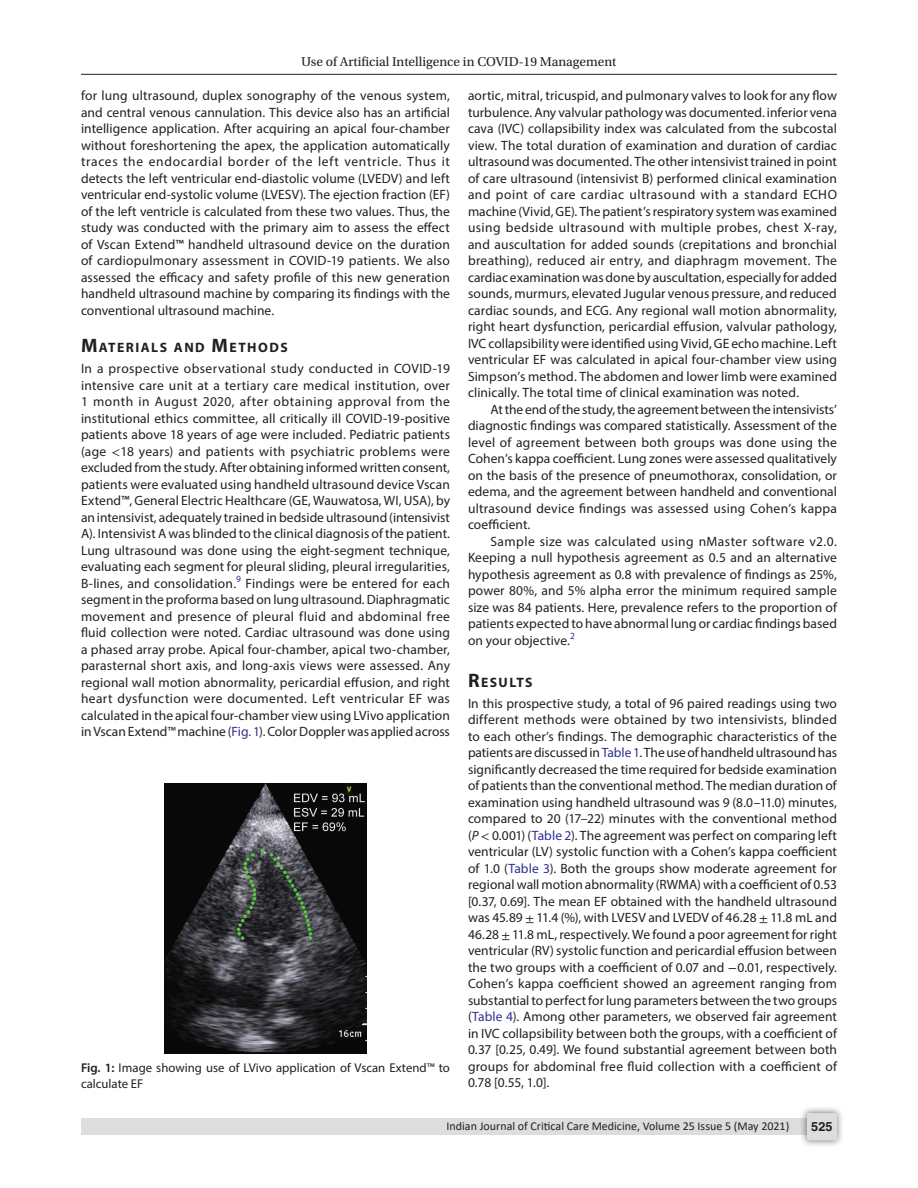
<style>
.page{position:relative;width:918px;height:1188px;background:#fff}
.page>*{position:absolute;margin:0;border:0;box-sizing:border-box;transform-origin:0 0}
.Head-1{font:700 13.65px "Myriad Pro";letter-spacing:.105em;color:#231f20}
.Para-NoIndent{font:13.5px/16.5px "Myriad Pro";letter-spacing:.005em;color:#231f20;text-align:justify}
.Para-Indent{font:13.5px/16.5px "Myriad Pro";letter-spacing:.005em;color:#231f20;text-align:justify}
.t1{font:13.5px "Utopia Std";color:#231f20}
.FigCaption{font:12.75px/15.3px "Myriad Pro";color:#231f20}
.t2{font:700 12.75px "Helvetica LT Std";color:#231f20}
.t3{font:12px "Calibri";color:#231f20}
.s1{color:#0e101a}
.s2{font-size:19.5px}
.s3{font-family:"STIX General";font-size:12.75px}
.s4{color:#2e3092}
.s5{font-weight:600}
.s6{font-style:italic}
.s7{font-family:"STIX General"}
</style>
<div class="page">
<hr style="left:81px;top:74px;width:756px;height:1px;background:#231f20">
<div style="left:81px;top:1119px;width:756px;height:16px;background:#dcdddf"></div>
<div style="left:800px;top:1106px;width:44px;height:41px;background:#231f20;opacity:.61"></div>
<div style="left:807px;top:1113px;width:30px;height:27px;background:#dcdddf;border-radius:2px"></div>
<img style="left:165px;top:784px;width:201px;height:270px">
<p class="t1" style="left:302px;top:55px;width:316px">Use of Artificial Intelligence in COVID-19 Management</p>
<p class="Para-Indent" style="left:81px;top:87px;width:371px">for lung ultrasound, duplex sonography of the venous system, and central venous cannulation. This device also has an artificial intelligence application. After acquiring an apical four-chamber without foreshortening the apex, the application automatically traces the endocardial border of the left ventricle. Thus it detects the left ventricular end-diastolic volume (LVEDV) and left ventricular end-systolic volume (LVESV). The ejection fraction (EF) of the left ventricle is calculated from these two values. Thus, the study was conducted with the primary aim to assess the effect of Vscan Extend<span class="s1">™</span> handheld ultrasound device on the duration of cardiopulmonary assessment in COVID-19 patients. We also assessed the efficacy and safety profile of this new generation handheld ultrasound machine by comparing its findings with the conventional ultrasound machine.</p>
<p class="Head-1" style="left:81px;top:339px;width:208px"><span class="s2">M</span>ATERIALS AND <span class="s2">M</span>ETHODS</p>
<p class="Para-NoIndent" style="left:81px;top:360px;width:371px">In a prospective observational study conducted in COVID-19 intensive care unit at a tertiary care medical institution, over 1 month in August 2020, after obtaining approval from the institutional ethics committee, all critically ill COVID-19-positive patients above 18 years of age were included. Pediatric patients (age <span class="s3">&lt;</span>18 years) and patients with psychiatric problems were excluded from the study. After obtaining informed written consent, patients were evaluated using handheld ultrasound device Vscan Extend<span class="s1">™</span>, General Electric Healthcare (GE, Wauwatosa, WI, USA), by an intensivist, adequately trained in bedside ultrasound (intensivist A). Intensivist A was blinded to the clinical diagnosis of the patient.<br>Lung ultrasound was done using the eight-segment technique, evaluating each segment for pleural sliding, pleural irregularities, B-lines, and consolidation.<sup>9</sup> Findings were be entered for each segment in the proforma based on lung ultrasound. Diaphragmatic movement and presence of pleural fluid and abdominal free fluid collection were noted. Cardiac ultrasound was done using a phased array probe. Apical four-chamber, apical two-chamber, parasternal short axis, and long-axis views were assessed. Any regional wall motion abnormality, pericardial effusion, and right heart dysfunction were documented. Left ventricular EF was calculated in the apical four-chamber view using LVivo application in Vscan Extend™ machine (<span class="s4">Fig. 1</span>). Color Doppler was applied across</p>
<p class="FigCaption" style="left:81px;top:1060px;width:370px"><span class="s5">Fig. 1:</span> Image showing use of LVivo application of Vscan Extend™ to calculate EF</p>
<p class="Para-NoIndent" style="left:468px;top:87px;width:371px">aortic, mitral, tricuspid, and pulmonary valves to look for any flow turbulence. Any valvular pathology was documented. inferior vena cava (IVC) collapsibility index was calculated from the subcostal view. The total duration of examination and duration of cardiac ultrasound was documented. The other intensivist trained in point of care ultrasound (intensivist B) performed clinical examination and point of care cardiac ultrasound with a standard ECHO machine (Vivid, GE). The patient’s respiratory system was examined using bedside ultrasound with multiple probes, chest X-ray, and auscultation for added sounds (crepitations and bronchial breathing), reduced air entry, and diaphragm movement. The cardiac examination was done by auscultation, especially for added sounds, murmurs, elevated Jugular venous pressure, and reduced cardiac sounds, and ECG. Any regional wall motion abnormality, right heart dysfunction, pericardial effusion, valvular pathology, IVC collapsibility were identified using Vivid, GE echo machine. Left ventricular EF was calculated in apical four-chamber view using Simpson’s method. The abdomen and lower limb were examined clinically. The total time of clinical examination was noted.</p>
<p class="Para-Indent" style="left:468px;top:401px;width:371px;text-indent:22px">At the end of the study, the agreement between the intensivists’ diagnostic findings was compared statistically. Assessment of the level of agreement between both groups was done using the Cohen’s kappa coefficient. Lung zones were assessed qualitatively on the basis of the presence of pneumothorax, consolidation, or edema, and the agreement between handheld and conventional ultrasound device findings was assessed using Cohen’s kappa coefficient.</p>
<p class="Para-Indent" style="left:468px;top:533px;width:371px;text-indent:22px">Sample size was calculated using nMaster software v2.0.<br>Keeping a null hypothesis agreement as 0.5 and an alternative hypothesis agreement as 0.8 with prevalence of findings as 25%, power 80%, and 5% alpha error the minimum required sample size was 84 patients. Here, prevalence refers to the proportion of patients expected to have abnormal lung or cardiac findings based on your objective.<sup>2</sup></p>
<p class="Head-1" style="left:468px;top:673px;width:66px"><span class="s2">R</span>ESULTS</p>
<p class="Para-NoIndent" style="left:468px;top:695px;width:371px">In this prospective study, a total of 96 paired readings using two different methods were obtained by two intensivists, blinded to each other’s findings. The demographic characteristics of the patients are discussed in <span class="s4">Table 1</span>. The use of handheld ultrasound has significantly decreased the time required for bedside examination of patients than the conventional method. The median duration of examination using handheld ultrasound was 9 (8.0–11.0) minutes, compared to 20 (17–22) minutes with the conventional method (<span class="s6">P</span> <span class="s3">&lt;</span> 0.001) (<span class="s4">Table 2</span>). The agreement was perfect on comparing left ventricular (LV) systolic function with a Cohen’s kappa coefficient of 1.0 (<span class="s4">Table 3</span>). Both the groups show moderate agreement for regional wall motion abnormality (RWMA) with a coefficient of 0.53 [0.37, 0.69]. The mean EF obtained with the handheld ultrasound was 45.89 <span class="s3">±</span> 11.4 (%), with LVESV and LVEDV of 46.28 <span class="s3">±</span> 11.8 mL and 46.28 <span class="s3">±</span> 11.8 mL, respectively. We found a poor agreement for right ventricular (RV) systolic function and pericardial effusion between the two groups with a coefficient of 0.07 and <span class="s7">−</span>0.01, respectively.<br>Cohen’s kappa coefficient showed an agreement ranging from substantial to perfect for lung parameters between the two groups (<span class="s4">Table 4</span>). Among other parameters, we observed fair agreement in IVC collapsibility between both the groups, with a coefficient of 0.37 [0.25, 0.49]. We found substantial agreement between both groups for abdominal free fluid collection with a coefficient of 0.78 [0.55, 1.0].</p>
<p class="t3" style="left:447px;top:1117px;width:344px">Indian Journal of Critical Care Medicine, Volume 25 Issue 5 (May 2021)</p>
<p class="t2" style="left:811px;top:1119px;width:23px">525</p>
</div>
